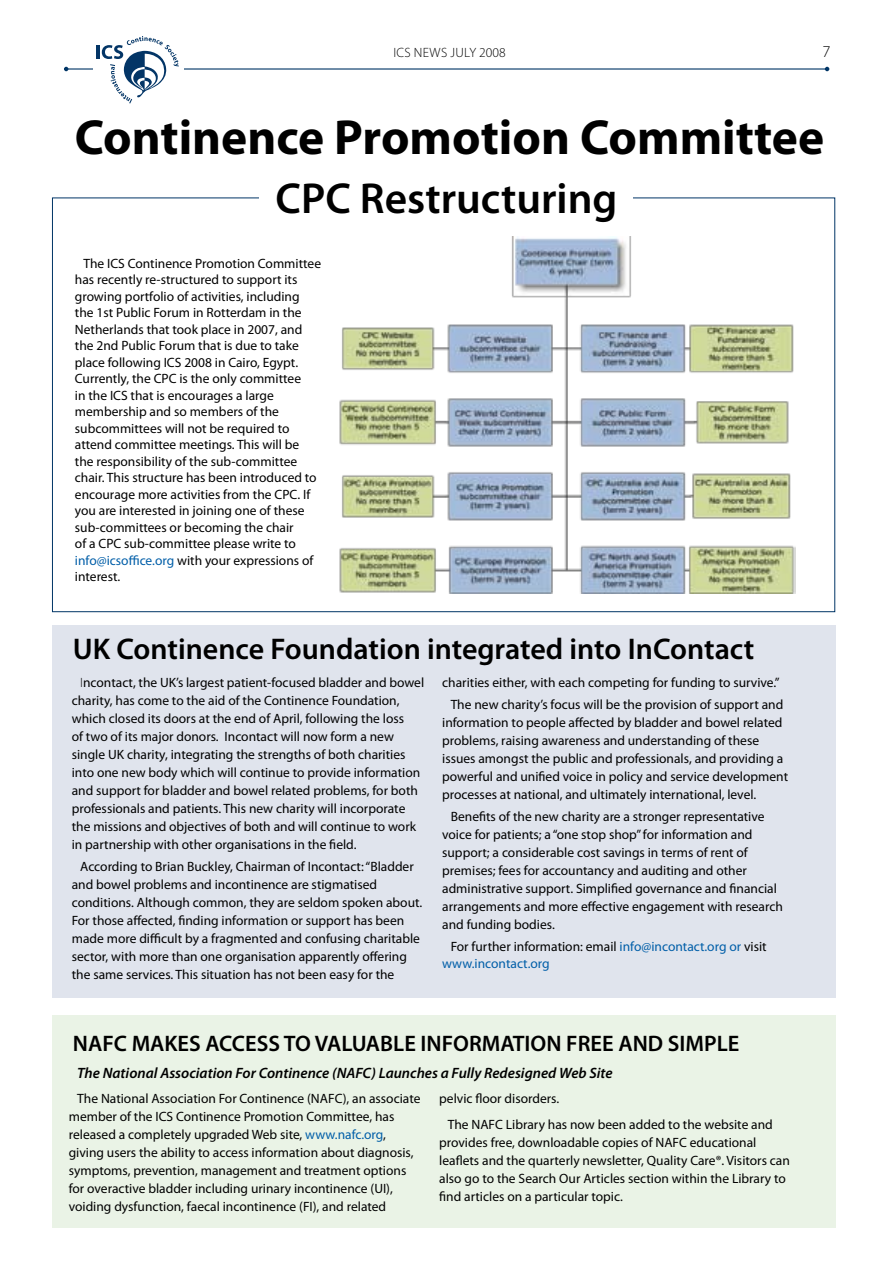
<style>
.page{position:relative;width:893px;height:1263px;background:#fff}
.page>*{position:absolute;margin:0;border:0;box-sizing:border-box;transform-origin:0 0}
.t1{font:700 49.5px "Myriad Pro";color:#000}
.t2{font:600 43.5px "Myriad Pro";color:#000}
.t3{font:600 30px "Myriad Pro";color:#000}
.t4{font:600 22.5px "Myriad Pro";color:#000}
.t5{font:300 16.5px "Myriad Pro";color:#000}
.t6{font:italic 600 15px "Myriad Pro";color:#000}
.t7{font:13.5px/18px "Myriad Pro";color:#000}
.t8{font:13.5px/16.5px "Myriad Pro";color:#005ea8}
.t9{font:300 13.5px "Myriad Pro";letter-spacing:.02em;color:#000}
.s1{color:#005ea8}
.s2{font-weight:300}
.s3{color:#000}
</style>
<div class="page">
<div style="left:52px;top:626px;width:783px;height:372px;background:#e0e4ed"></div>
<div style="left:52px;top:1016px;width:783px;height:212px;background:#eaf3e6"></div>
<hr style="left:66px;top:68px;width:761px;height:2px;background:#003566">
<svg style="left:64px;top:67px;width:4px;height:4px"></svg>
<svg style="left:825px;top:67px;width:4px;height:4px"></svg>
<div style="left:93px;top:36px;width:90px;height:68px;background:#fff"></div>
<hr style="left:97px;top:45px;width:3px;height:14px;background:#033566">
<svg style="left:102px;top:36px;width:77px;height:68px"></svg>
<img style="left:339px;top:236px;width:457px;height:357px">
<p class="t9" style="left:393px;top:45px;width:114px">ICS NEWS JULY 2008</p>
<p class="t5" style="left:823px;top:42px;width:10px">7</p>
<h1 class="t1" style="left:75px;top:105px;width:751px">Continence Promotion Committee</h1>
<h2 class="t2" style="left:275px;top:170px;width:344px">CPC Restructuring</h2>
<p class="t7" style="left:75px;top:255px;width:248px;line-height:16.5px;text-indent:9px">The ICS Continence Promotion Committee has recently re-structured to support its growing portfolio of activities, including the 1st Public Forum in Rotterdam in the Netherlands that took place in 2007, and the 2nd Public Forum that is due to take place following ICS 2008 in Cairo, Egypt.<br>Currently, the CPC is the only committee<br>in the ICS that is encourages a large membership and so members of the subcommittees will not be required to attend committee meetings. This will be the responsibility of the sub-committee chair. This structure has been introduced to encourage more activities from the CPC. If you are interested in joining one of these sub-committees or becoming the chair<br>of a CPC sub-committee please write to <span class="s1">info@icsoffice.org</span> with your expressions of interest.</p>
<h3 class="t3" style="left:73px;top:630px;width:683px">UK Continence Foundation integrated into InContact</h3>
<p class="t7" style="left:72px;top:673px;width:354px;text-indent:9px"><span class="s2">I</span>ncontact, the UK’s largest patient-focused bladder and bowel charity, has come to the aid of the Continence Foundation, which closed its doors at the end of April, following the loss<br>of two of its major donors. Incontact will now form a new single UK charity, integrating the strengths of both charities into one new body which will continue to provide information and support for bladder and bowel related problems, for both professionals and patients. This new charity will incorporate the missions and objectives of both and will continue to work in partnership with other organisations in the field.</p>
<p class="t7" style="left:72px;top:857px;width:352px;text-indent:9px">According to Brian Buckley, Chairman of Incontact: “Bladder and bowel problems and incontinence are stigmatised conditions. Although common, they are seldom spoken about.<br>For those affected, finding information or support has been made more difficult by a fragmented and confusing charitable sector, with more than one organisation apparently offering the same services. This situation has not been easy for the</p>
<p class="t7" style="left:442px;top:671px;width:343px;line-height:22.2px;text-align:right">charities either, with each competing for funding to survive.”<br>The new charity’s focus will be the provision of support and</p>
<p class="t7" style="left:442px;top:713px;width:347px">information to people affected by bladder and bowel related problems, raising awareness and understanding of these issues amongst the public and professionals, and providing a powerful and unified voice in policy and service development processes at national, and ultimately international, level.</p>
<p class="t7" style="left:442px;top:807px;width:342px;text-indent:9px">Benefits of the new charity are a stronger representative voice for patients; a “one stop shop” for information and support; a considerable cost savings in terms of rent of premises; fees for accountancy and auditing and other administrative support. Simplified governance and financial arrangements and more effective engagement with research and funding bodies.</p>
<p class="t8" style="left:442px;top:938px;width:326px;text-indent:9px"><span class="s3">For further information: email</span> info@incontact.org or <span class="s3">visit </span>www.incontact.org</p>
<h3 class="t4" style="left:73px;top:1029px;width:668px">NAFC MAKES ACCESS TO VALUABLE INFORMATION FREE AND SIMPLE</h3>
<p class="t6" style="left:77px;top:1063px;width:537px">The National Association For Continence (NAFC) Launches a Fully Redesigned Web Site</p>
<p class="t7" style="left:69px;top:1089px;width:353px;text-indent:9px">The National Association For Continence (NAFC), an associate member of the ICS Continence Promotion Committee, has released a completely upgraded Web site, <span class="s1">www.nafc.org</span>, giving users the ability to access information about diagnosis, symptoms, prevention, management and treatment options for overactive bladder including urinary incontinence (UI), voiding dysfunction, faecal incontinence (FI), and related</p>
<p class="t7" style="left:448px;top:1085px;width:327px;line-height:26.5px;text-indent:-9px">pelvic floor disorders.<br>The NAFC Library has now been added to the website and</p>
<p class="t7" style="left:439px;top:1133px;width:352px">provides free, downloadable copies of NAFC educational leaflets and the quarterly newsletter, Quality Care®. Visitors can also go to the Search Our Articles section within the Library to find articles on a particular topic.</p>
</div>
